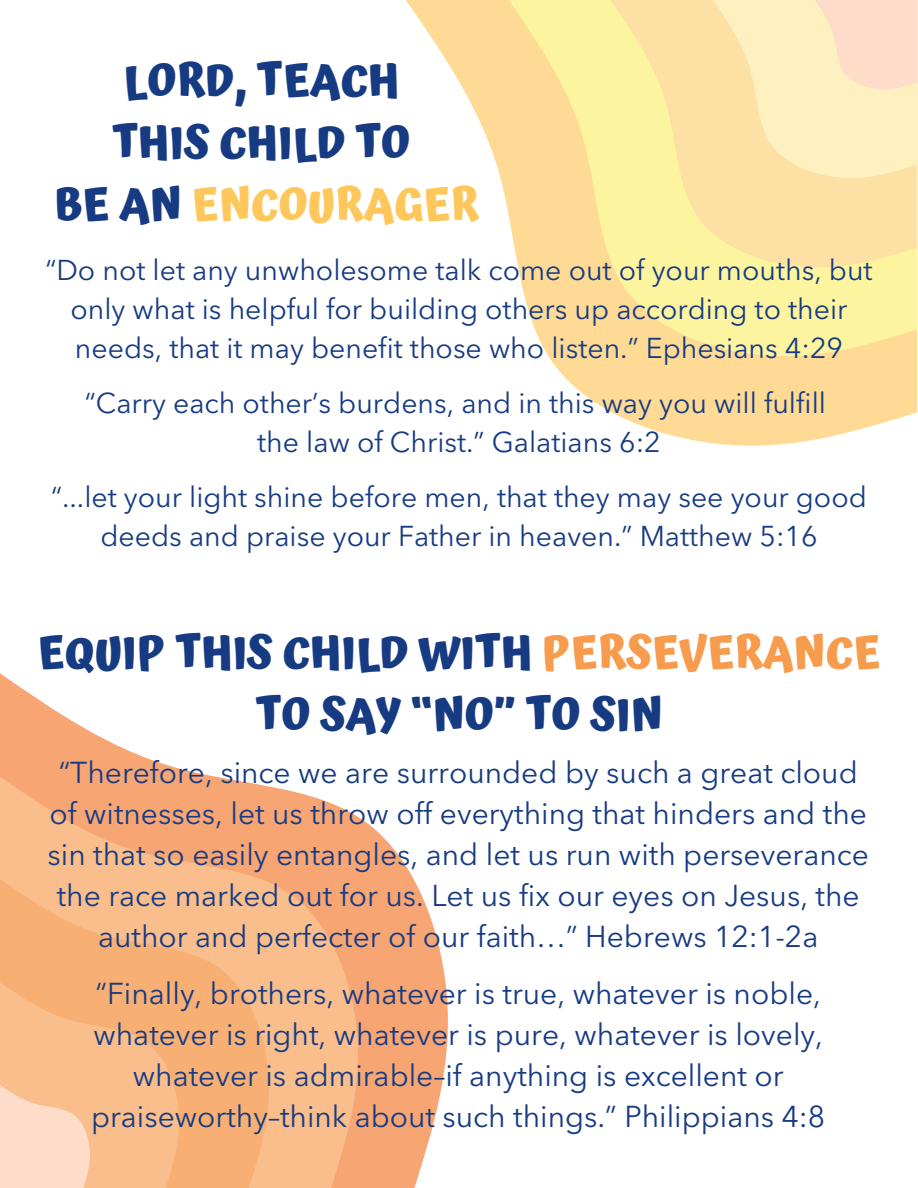
<style>
.page{position:relative;width:918px;height:1188px;background:#fff}
.page>*{position:absolute;margin:0;border:0;box-sizing:border-box;transform-origin:0 0}
.t1{font:700 45px/61.8px "Atma";color:#173b82;text-align:center}
.t2{font:30px/41px "Avenir Next LT Pro";color:#173b82;text-align:center}
.t3{font:28.5px/39px "Avenir Next LT Pro";color:#173b82;text-align:center}
.s1{color:#fec75b}
.s2{color:#f79b4d}
</style>
<div class="page">
<svg style="left:406px;top:0;width:511px;height:446px"></svg>
<svg style="left:509px;top:0;width:408px;height:359px;background:#fde79d"></svg>
<svg style="left:610px;top:0;width:307px;height:270px;background:#fce8a1"></svg>
<svg style="left:713px;top:0;width:204px;height:179px;background:#fee9ba"></svg>
<svg style="left:0;top:673px;width:448px;height:515px"></svg>
<svg style="left:0;top:777px;width:361px;height:411px;background:#f8b483"></svg>
<svg style="left:0;top:879px;width:271px;height:309px;background:#f8b57c"></svg>
<svg style="left:0;top:982px;width:180px;height:206px;background:#f9c192"></svg>
<h1 class="t1" style="left:53px;top:49px;width:427px">LORD, TEACH<br>THIS CHILD TO<br>BE AN <span class="s1">ENCOURAGER</span></h1>
<p class="t3" style="left:45px;top:253px;width:829px">“Do not let any unwholesome talk come out of your mouths, but only what is helpful for building others up according to their needs, that it may benefit those who listen.” Ephesians 4:29</p>
<p class="t3" style="left:85px;top:386px;width:743px">“Carry each other’s burdens, and in this way you will fulfill the law of Christ.” Galatians 6:2</p>
<p class="t3" style="left:51px;top:480px;width:817px">“...let your light shine before men, that they may see your good deeds and praise your Father in heaven.” Matthew 5:16</p>
<h1 class="t1" style="left:37px;top:622px;width:845px">EQUIP THIS CHILD WITH <span class="s2">PERSEVERANCE<br></span>TO SAY “NO” TO SIN</h1>
<p class="t2" style="left:48px;top:755px;width:823px">“Therefore, since we are surrounded by such a great cloud of witnesses, let us throw off everything that hinders and the sin that so easily entangles, and let us run with perseverance the race marked out for us. Let us fix our eyes on Jesus, the author and perfecter of our faith…” Hebrews 12:1-2a</p>
<p class="t2" style="left:91px;top:976px;width:736px">“Finally, brothers, whatever is true, whatever is noble, whatever is right, whatever is pure, whatever is lovely, whatever is admirable–if anything is excellent or praiseworthy–think about such things.” Philippians 4:8</p>
</div>
